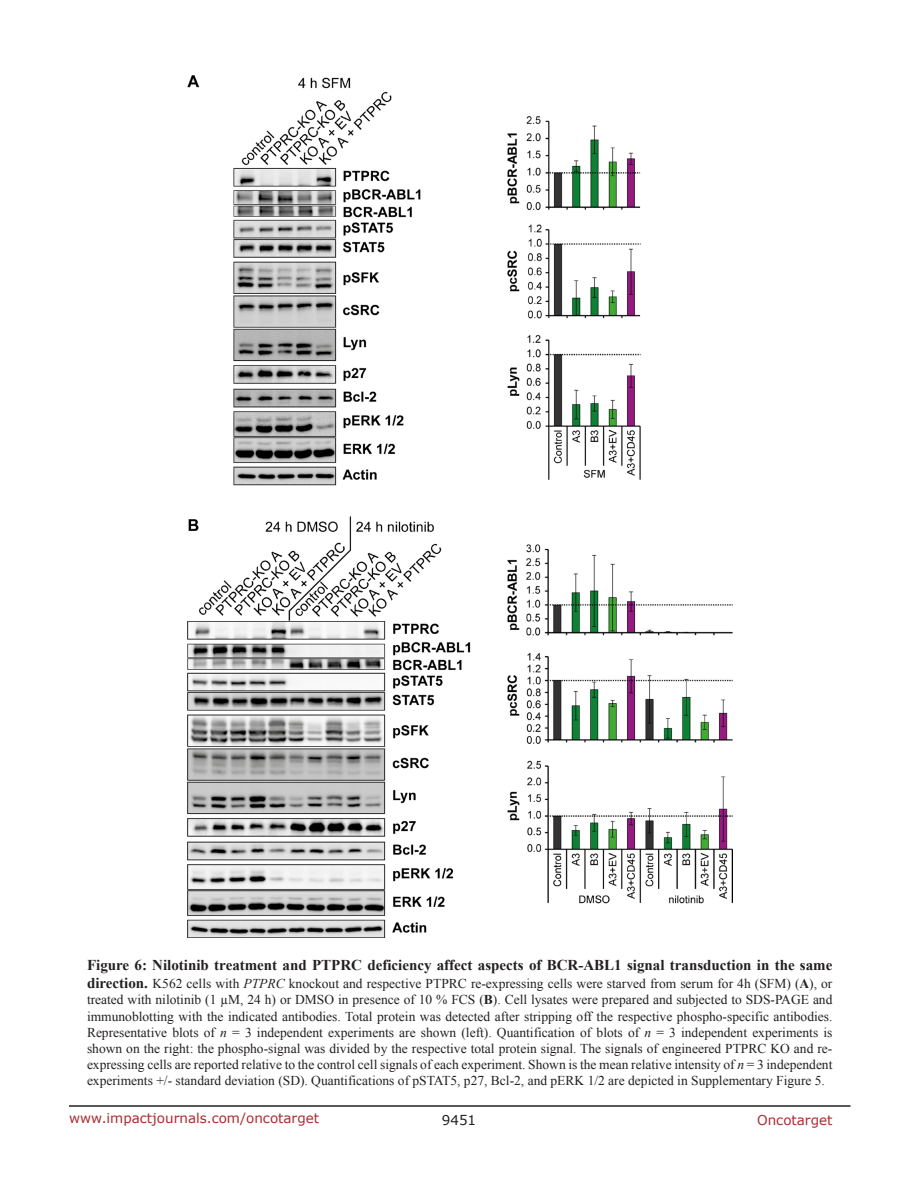
<style>
.page{position:relative;width:918px;height:1188px;background:#fff}
.page>*{position:absolute;margin:0;border:0;box-sizing:border-box;transform-origin:0 0}
.FigureText{font:700 15px "Times New Roman";color:#231f20}
.FigureText-2{font:13.5px/16.2px "Times New Roman";color:#231f20;text-align:justify}
.t1{font:13.5px "Verdana";color:#ac2b31}
.t2{font:13.5px "Verdana";color:#231f20}
.s1{font-weight:700;font-size:15px}
.s2{font-style:italic}
.s3{font-weight:700}
</style>
<div class="page">
<hr style="left:69px;top:1105px;width:781px;height:2px;background:#231f20">
<img style="left:187px;top:76px;width:545px;height:862px">
<p class="FigureText" style="left:87px;top:955px;width:747px">Figure 6: Nilotinib treatment and PTPRC deficiency affect aspects of BCR-ABL1 signal transduction in the same</p>
<p class="FigureText-2" style="left:87px;top:975px;width:747px"><span class="s1">direction.</span> K562 cells with <span class="s2">PTPRC</span> knockout and respective PTPRC re-expressing cells were starved from serum for 4h (SFM) (<span class="s3">A</span>), or treated with nilotinib (1 µM, 24 h) or DMSO in presence of 10 % FCS (<span class="s3">B</span>). Cell lysates were prepared and subjected to SDS-PAGE and immunoblotting with the indicated antibodies. Total protein was detected after stripping off the respective phospho-specific antibodies.<br>Representative blots of <span class="s2">n</span> = 3 independent experiments are shown (left). Quantification of blots of <span class="s2">n</span> = 3 independent experiments is shown on the right: the phospho-signal was divided by the respective total protein signal. The signals of engineered PTPRC KO and re&shy;expressing cells are reported relative to the control cell signals of each experiment. Shown is the mean relative intensity of <span class="s2">n</span> = 3 independent experiments +/- standard deviation (SD). Quantifications of pSTAT5, p27, Bcl-2, and pERK 1/2 are depicted in Supplementary Figure 5.</p>
<p class="t1" style="left:69px;top:1109px;width:252px">www.impactjournals.com/oncotarget</p>
<p class="t2" style="left:442px;top:1111px;width:36px">9451</p>
<p class="t1" style="left:757px;top:1111px;width:77px">Oncotarget</p>
</div>
